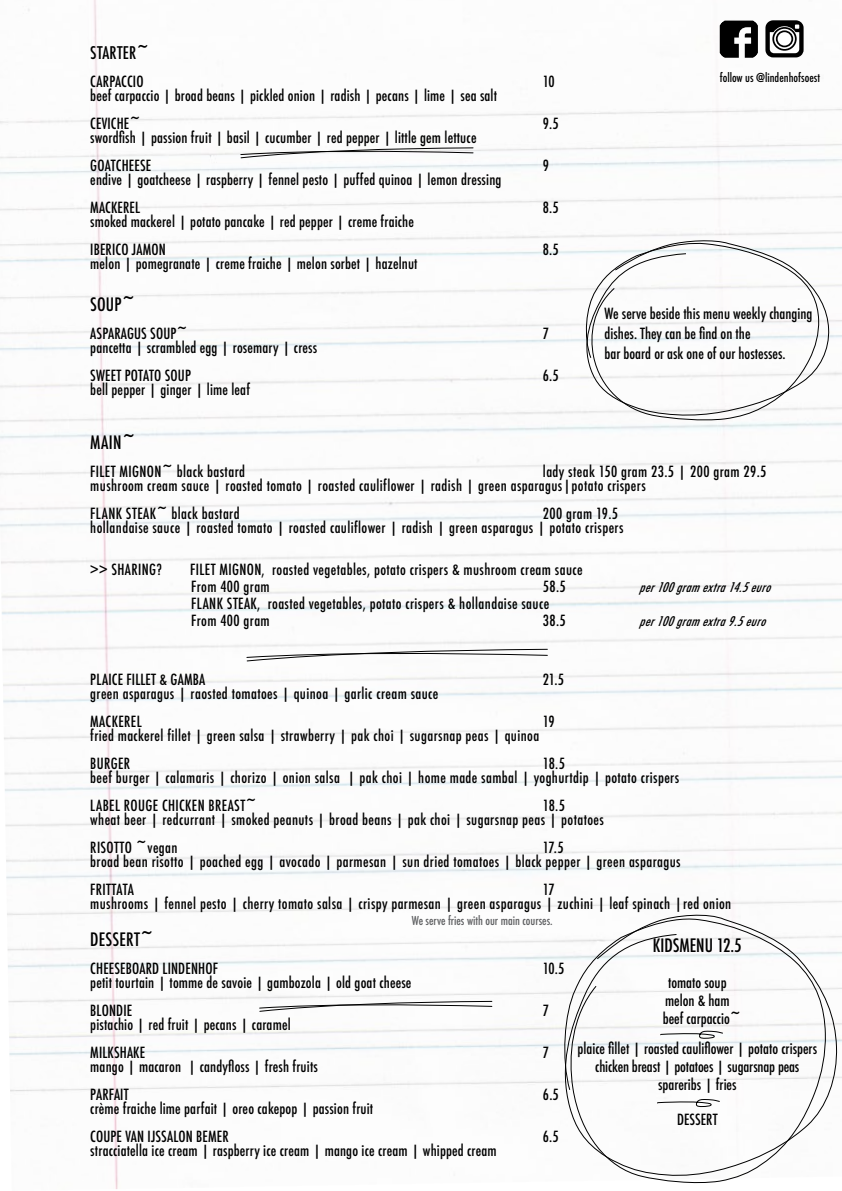
<style>
.page{position:relative;width:842px;height:1191px;background:#fff}
.page>*{position:absolute;margin:0;border:0;box-sizing:border-box;transform-origin:0 0}
.t1{font:500 condensed 18px "Futura";letter-spacing:.01em;color:#000}
.t2{font:500 condensed 17px "Futura";letter-spacing:.01em;color:#000}
.t3{font:500 condensed 15px/28px "Futura";letter-spacing:.015em;color:#000}
.t4{font:italic 500 condensed 13px "Futura";color:#000}
.t5{font:500 condensed 12px "Futura";color:#5f6062}
.t6{font:500 condensed 12px "Futura";color:#000}
</style>
<div class="page">
<img style="left:0;top:0;width:842px;height:1189px">
<svg style="left:561px;top:1179px;width:265px;height:6px"></svg>
<svg style="left:558px;top:912px;width:280px;height:267px"></svg>
<svg style="left:660px;top:1030px;width:63px;height:8px"></svg>
<svg style="left:657px;top:1099px;width:63px;height:8px"></svg>
<svg style="left:240px;top:147px;width:234px;height:11px"></svg>
<svg style="left:259px;top:1001px;width:233px;height:10px"></svg>
<svg style="left:720px;top:21px;width:38px;height:37px"></svg>
<svg style="left:246px;top:649px;width:302px;height:12px"></svg>
<svg style="left:583px;top:418px;width:236px;height:4px"></svg>
<svg style="left:580px;top:239px;width:250px;height:179px"></svg>
<svg style="left:765px;top:20px;width:39px;height:37px"></svg>
<p class="t2" style="left:90px;top:42px;width:61px">STARTER~</p>
<p class="t3" style="left:90px;top:67px;width:55px">CARPACCIO</p>
<p class="t3" style="left:543px;top:67px;width:13px">10</p>
<p class="t3" style="left:90px;top:81px;width:408px">beef carpaccio | broad beans | pickled onion | radish | pecans | lime | sea salt<br>CEVICHE~</p>
<p class="t3" style="left:543px;top:109px;width:17px">9.5</p>
<p class="t3" style="left:90px;top:123px;width:388px">swordfish | passion fruit | basil | cucumber | red pepper | little gem lettuce<br>GOATCHEESE</p>
<p class="t3" style="left:543px;top:151px;width:8px">9</p>
<p class="t3" style="left:90px;top:165px;width:413px">endive | goatcheese | raspberry | fennel pesto | puffed quinoa | lemon dressing<br>MACKEREL</p>
<p class="t3" style="left:543px;top:193px;width:17px">8.5</p>
<p class="t3" style="left:90px;top:207px;width:325px">smoked mackerel | potato pancake | red pepper | creme fraiche<br>IBERICO JAMON</p>
<p class="t3" style="left:543px;top:235px;width:17px">8.5</p>
<p class="t3" style="left:90px;top:249px;width:329px">melon | pomegranate | creme fraiche | melon sorbet | hazelnut</p>
<p class="t1" style="left:90px;top:293px;width:47px">SOUP~</p>
<p class="t3" style="left:90px;top:319px;width:99px">ASPARAGUS SOUP~</p>
<p class="t3" style="left:543px;top:319px;width:8px">7</p>
<p class="t3" style="left:90px;top:333px;width:228px">pancetta | scrambled egg | rosemary | cress<br>SWEET POTATO SOUP</p>
<p class="t3" style="left:543px;top:361px;width:17px">6.5</p>
<p class="t3" style="left:90px;top:375px;width:161px">bell pepper | ginger | lime leaf</p>
<p class="t6" style="left:720px;top:70px;width:102px">follow us @lindenhofsoest</p>
<p class="t3" style="left:605px;top:303px;width:209px;line-height:20px">We serve beside this menu weekly changing dishes. They can be find on the<br>bar board or ask one of our hostesses.</p>
<p class="t1" style="left:90px;top:431px;width:47px">MAIN~</p>
<p class="t3" style="left:90px;top:458px;width:156px">FILET MIGNON~ black bastard</p>
<p class="t3" style="left:90px;top:465px;width:677px;line-height:14px;text-indent:453px">lady steak 150 gram 23.5 | 200 gram 29.5 mushroom cream sauce | roasted tomato | roasted cauliflower | radish | green asparagus|potato crispers</p>
<p class="t3" style="left:90px;top:500px;width:151px">FLANK STEAK~ black bastard</p>
<p class="t3" style="left:90px;top:507px;width:535px;line-height:14px;text-indent:453px">200 gram 19.5 hollandaise sauce | roasted tomato | roasted cauliflower | radish | green asparagus | potato crispers</p>
<p class="t3" style="left:90px;top:556px;width:73px">&gt;&gt; SHARING?</p>
<p class="t3" style="left:190px;top:561px;width:394px;line-height:17px">FILET MIGNON, roasted vegetables, potato crispers &amp; mushroom cream sauce<br>From 400 gram</p>
<p class="t3" style="left:543px;top:573px;width:24px">58.5</p>
<p class="t4" style="left:639px;top:579px;width:138px">per100gramextra14.5euro</p>
<p class="t3" style="left:191px;top:595px;width:359px;line-height:17px">FLANK STEAK, roasted vegetables, potato crispers &amp; hollandaise sauce<br>From 400 gram</p>
<p class="t3" style="left:543px;top:607px;width:24px">38.5</p>
<p class="t4" style="left:639px;top:613px;width:133px">per100gramextra9.5euro</p>
<p class="t3" style="left:90px;top:666px;width:116px">PLAICE FILLET &amp; GAMBA</p>
<p class="t3" style="left:543px;top:666px;width:22px">21.5</p>
<p class="t3" style="left:90px;top:680px;width:350px">green asparagus | raosted tomatoes | quinoa | garlic cream sauce<br>MACKEREL</p>
<p class="t3" style="left:543px;top:708px;width:13px">19</p>
<p class="t3" style="left:90px;top:722px;width:450px">fried mackerel fillet | green salsa | strawberry | pak choi | sugarsnap peas | quinoa<br>BURGER</p>
<p class="t3" style="left:90px;top:757px;width:590px;line-height:14px;text-indent:453px">18.5<br>beef burger | calamaris | chorizo | onion salsa | pak choi | home made sambal | yoghurtdip | potato crispers</p>
<p class="t3" style="left:90px;top:792px;width:168px">LABEL ROUGE CHICKEN BREAST~</p>
<p class="t3" style="left:90px;top:799px;width:515px;line-height:14px;text-indent:453px">18.5<br>wheat beer | redcurrant | smoked peanuts | broad beans | pak choi | sugarsnap peas | potatoes</p>
<p class="t3" style="left:90px;top:834px;width:89px">RISOTTO ~vegan</p>
<p class="t3" style="left:90px;top:841px;width:592px;line-height:14px;text-indent:453px">17.5<br>broad bean risotto | poached egg | avocado | parmesan | sun dried tomatoes | black pepper | green asparagus</p>
<p class="t3" style="left:90px;top:876px;width:45px">FRITTATA</p>
<p class="t3" style="left:90px;top:883px;width:642px;line-height:14px;text-indent:453px">17<br>mushrooms | fennel pesto | cherry tomato salsa | crispy parmesan | green asparagus | zuchini | leaf spinach |red onion</p>
<p class="t5" style="left:412px;top:912px;width:142px">We serve fries with our main courses.</p>
<p class="t1" style="left:90px;top:928px;width:65px">DESSERT~</p>
<p class="t3" style="left:90px;top:954px;width:129px">CHEESEBOARD LINDENHOF</p>
<p class="t3" style="left:543px;top:954px;width:23px">10.5</p>
<p class="t3" style="left:90px;top:968px;width:323px">petit tourtain | tomme de savoie | gambozola | old goat cheese<br>BLONDIE</p>
<p class="t3" style="left:543px;top:996px;width:8px">7</p>
<p class="t3" style="left:90px;top:1010px;width:202px">pistachio | red fruit | pecans | caramel<br>MILKSHAKE</p>
<p class="t3" style="left:543px;top:1038px;width:8px">7</p>
<p class="t3" style="left:90px;top:1052px;width:229px">mango | macaron | candyfloss | fresh fruits<br>PARFAIT</p>
<p class="t3" style="left:543px;top:1080px;width:17px">6.5</p>
<p class="t3" style="left:90px;top:1094px;width:284px">crème fraiche lime parfait | oreo cakepop | passion fruit<br>COUPE VAN IJSSALON BEMER</p>
<p class="t3" style="left:543px;top:1122px;width:17px">6.5</p>
<p class="t3" style="left:90px;top:1136px;width:408px">stracciatella ice cream | raspberry ice cream | mango ice cream | whipped cream</p>
<p class="t1" style="left:653px;top:934px;width:90px">KIDSMENU 12.5</p>
<p class="t3" style="left:663px;top:974px;width:80px;line-height:18px;text-indent:5px">tomato soup melon &amp; ham beef carpaccio~</p>
<p class="t3" style="left:577px;top:1040px;width:241px;line-height:18px;text-align:center">plaice fillet | roasted cauliflower | potato crispers chicken breast | potatoes | sugarsnap peas spareribs | fries</p>
<p class="t3" style="left:677px;top:1106px;width:42px">DESSERT</p>
</div>
